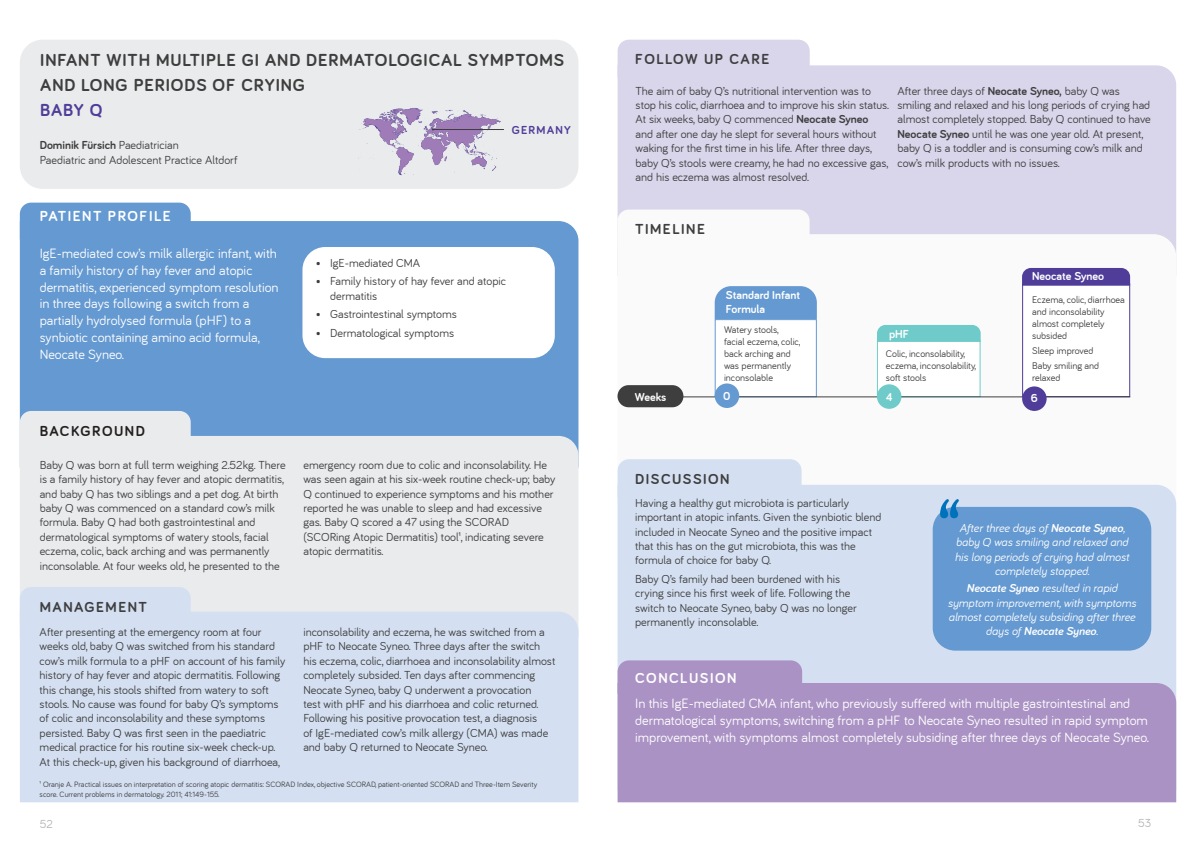
<style>
.page{position:relative;width:1191px;height:842px;background:#fff}
.page>*{position:absolute;margin:0;border:0;box-sizing:border-box;transform-origin:0 0}
.t1{font:700 18px/25px "Bariol";letter-spacing:.05em;color:#3e3e3f}
.t2{font:700 18px "Bariol";color:#4f3d99}
.t3{font:700 15px "Bariol";letter-spacing:.1em;color:#3e3e3f}
.t4{font:700 15px "Bariol";letter-spacing:.1em;color:#fff}
.t5{font:700 15px "Bariol";letter-spacing:.1em;color:#231f20}
.t6{font:14px/16.8px "Bariol";color:#fff}
.t7{font:12px/14.4px "Bariol";color:#3e3e3f}
.t8{font:italic 12px/14.4px "Bariol";color:#fff;text-align:center}
.t9{font:700 12px/14.4px "Bariol";color:#fff}
.t10{font:700 12px "Bariol";letter-spacing:.1em;color:#4f3d99}
.t11{font:12px "Bariol";color:#b2b3b7}
.t12{font:10px/12px "Bariol";color:#3e3e3f}
.t13{font:8px/9.6px "Bariol";color:#3e3e3f}
.s1{font-weight:700}
</style>
<div class="page">
<div style="left:617px;top:65px;width:559px;height:169px;background:#d9d5ea"></div>
<svg style="left:617px;top:234px;width:559px;height:251px"></svg>
<div style="left:714px;top:319px;width:103px;height:78px;background:#fff;border:1px solid #6599d1"></div>
<div style="left:877px;top:340px;width:103px;height:57px;background:#fff;border:1px solid #6fcaca"></div>
<div style="left:1022px;top:283px;width:108px;height:114px;background:#fff;border:1px solid #4f3d99"></div>
<div style="left:20px;top:221px;width:558px;height:215px;background:#6599d1"></div>
<div style="left:617px;top:485px;width:559px;height:198px;background:#d4e0f1"></div>
<div style="left:617px;top:683px;width:559px;height:119px;background:#ab92c4"></div>
<div style="left:20px;top:436px;width:558px;height:176px;background:#eaebec"></div>
<div style="left:20px;top:411px;width:171px;height:38px;background:#eaebec"></div>
<div style="left:20px;top:203px;width:171px;height:36px;background:#6599d1"></div>
<div style="left:20px;top:612px;width:558px;height:190px;background:#d4e0f1"></div>
<div style="left:20px;top:587px;width:171px;height:37px;background:#d4e0f1"></div>
<div style="left:617px;top:459px;width:184px;height:38px;background:#d4e0f1"></div>
<div style="left:617px;top:660px;width:185px;height:34px;background:#ab92c4"></div>
<div style="left:932px;top:507px;width:219px;height:144px;background:#6599d1;border-radius:23px"></div>
<div style="left:302px;top:247px;width:253px;height:111px;background:#fff;border-radius:23px"></div>
<div style="left:617px;top:40px;width:192px;height:37px;background:#d9d5ea"></div>
<svg style="left:877px;top:325px;width:103px;height:17px;background:#71caca"></svg>
<svg style="left:1022px;top:268px;width:108px;height:18px;background:#54439c"></svg>
<svg style="left:714px;top:286px;width:103px;height:33px;background:#6b9dd2"></svg>
<div style="left:617px;top:385px;width:66px;height:22px;background:#3e3e3f;border-radius:11px"></div>
<hr style="left:665px;top:396px;width:465px;height:1px;background:#3e3e3f">
<div style="left:714px;top:383px;width:25px;height:25px;background:#6599d1;border-radius:50%"></div>
<div style="left:877px;top:384px;width:24px;height:25px;background:#6fcaca;border-radius:50%"></div>
<div style="left:1022px;top:386px;width:24px;height:25px;background:#4f3d99;border-radius:50%"></div>
<svg style="left:617px;top:210px;width:192px;height:37px"></svg>
<div style="left:20px;top:40px;width:558px;height:149px;background:#eaebec;border-radius:23px"></div>
<img style="left:358px;top:108px;width:146px;height:68px">
<hr style="left:433px;top:129px;width:70px;height:1px;background:#3e3e3f">
<svg style="left:940px;top:499px;width:18px;height:19px"></svg>
<h1 class="t1" style="left:40px;top:48px;width:525px">INFANT WITH MULTIPLE GI AND DERMATOLOGICAL SYMPTOMS<br>AND LONG PERIODS OF CRYING</h1>
<h1 class="t2" style="left:40px;top:100px;width:64px">BABY Q</h1>
<p class="t7" style="left:40px;top:138px;width:199px"><span class="s1">Dominik Fürsich</span> Paediatrician<br>Paediatric and Adolescent Practice Altdorf</p>
<p class="t10" style="left:512px;top:123px;width:60px">GERMANY</p>
<p class="t4" style="left:40px;top:207px;width:132px">PATIENT PROFILE</p>
<p class="t6" style="left:40px;top:245px;width:240px">IgE-mediated cow’s milk allergic infant, with a family history of hay fever and atopic dermatitis, experienced symptom resolution in three days following a switch from a partially hydrolysed formula (pHF) to a synbiotic containing amino acid formula, Neocate Syneo.</p>
<p class="t7" style="left:316px;top:256px;width:106px">• IgE-mediated CMA</p>
<p class="t7" style="left:330px;top:274px;width:177px;text-indent:-14px">• Family history of hay fever and atopic dermatitis</p>
<p class="t7" style="left:316px;top:307px;width:142px">• Gastrointestinal symptoms</p>
<p class="t7" style="left:316px;top:326px;width:140px">• Dermatological symptoms</p>
<p class="t5" style="left:40px;top:422px;width:107px">BACKGROUND</p>
<p class="t7" style="left:40px;top:458px;width:247px">Baby Q was born at full term weighing 2.52kg. There is a family history of hay fever and atopic dermatitis, and baby Q has two siblings and a pet dog. At birth baby Q was commenced on a standard cow’s milk formula. Baby Q had both gastrointestinal and dermatological symptoms of watery stools, facial eczema, colic, back arching and was permanently inconsolable. At four weeks old, he presented to the</p>
<p class="t3" style="left:40px;top:598px;width:109px">MANAGEMENT</p>
<p class="t7" style="left:40px;top:625px;width:247px">After presenting at the emergency room at four weeks old, baby Q was switched from his standard cow’s milk formula to a pHF on account of his family history of hay fever and atopic dermatitis. Following this change, his stools shifted from watery to soft stools. No cause was found for baby Q’s symptoms of colic and inconsolability and these symptoms persisted. Baby Q was first seen in the paediatric medical practice for his routine six-week check-up.<br>At this check-up, given his background of diarrhoea,</p>
<p class="t7" style="left:303px;top:458px;width:253px">emergency room due to colic and inconsolability. He was seen again at his six-week routine check-up; baby Q continued to experience symptoms and his mother reported he was unable to sleep and had excessive gas. Baby Q scored a 47 using the SCORAD (SCORing Atopic Dermatitis) tool¹, indicating severe atopic dermatitis.</p>
<p class="t7" style="left:303px;top:625px;width:253px">inconsolability and eczema, he was switched from a pHF to Neocate Syneo. Three days after the switch his eczema, colic, diarrhoea and inconsolability almost completely subsided. Ten days after commencing Neocate Syneo, baby Q underwent a provocation<br>test with pHF and his diarrhoea and colic returned.<br>Following his positive provocation test, a diagnosis<br>of IgE-mediated cow’s milk allergy (CMA) was made and baby Q returned to Neocate Syneo.</p>
<p class="t13" style="left:40px;top:780px;width:499px">¹ Oranje A. Practical issues on interpretation of scoring atopic dermatitis: SCORAD Index, objective SCORAD, patient-oriented SCORAD and Three-Item Severity score. Current problems in dermatology. 2011; 41:149-155.</p>
<p class="t3" style="left:635px;top:51px;width:135px">FOLLOW UP CARE</p>
<p class="t7" style="left:635px;top:83px;width:255px">The aim of baby Q’s nutritional intervention was to stop his colic, diarrhoea and to improve his skin status.<br>At six weeks, baby Q commenced <span class="s1">Neocate Syneo </span>and after one day he slept for several hours without waking for the first time in his life. After three days, baby Q’s stools were creamy, he had no excessive gas, and his eczema was almost resolved.</p>
<p class="t7" style="left:897px;top:83px;width:255px">After three days of <span class="s1">Neocate Syneo,</span> baby Q was smiling and relaxed and his long periods of crying had almost completely stopped. Baby Q continued to have <span class="s1">Neocate Syneo</span> until he was one year old. At present, baby Q is a toddler and is consuming cow’s milk and cow’s milk products with no issues.</p>
<p class="t3" style="left:635px;top:221px;width:71px">TIMELINE</p>
<p class="t9" style="left:1032px;top:269px;width:73px">Neocate Syneo</p>
<p class="t9" style="left:726px;top:287px;width:76px">Standard Infant<br>Formula</p>
<p class="t12" style="left:724px;top:323px;width:78px">Watery stools, facial eczema, colic, back arching and was permanently inconsolable</p>
<p class="t9" style="left:889px;top:327px;width:22px">pHF</p>
<p class="t12" style="left:886px;top:347px;width:92px">Colic, inconsolability, eczema, inconsolability, soft stools</p>
<p class="t12" style="left:1032px;top:293px;width:94px">Eczema, colic, diarrhoea and inconsolability almost completely subsided</p>
<p class="t12" style="left:1032px;top:343px;width:69px;line-height:14.8px">Sleep improved<br>Baby smiling and</p>
<p class="t12" style="left:1032px;top:371px;width:30px">relaxed</p>
<p class="t9" style="left:635px;top:390px;width:33px">Weeks</p>
<p class="t9" style="left:723px;top:389px;width:9px">0</p>
<p class="t9" style="left:885px;top:390px;width:8px">4</p>
<p class="t9" style="left:1030px;top:391px;width:9px">6</p>
<p class="t3" style="left:635px;top:471px;width:96px">DISCUSSION</p>
<p class="t7" style="left:635px;top:496px;width:248px">Having a healthy gut microbiota is particularly important in atopic infants. Given the synbiotic blend included in Neocate Syneo and the positive impact that this has on the gut microbiota, this was the formula of choice for baby Q.</p>
<p class="t7" style="left:635px;top:572px;width:223px">Baby Q’s family had been burdened with his crying since his first week of life. Following the switch to Neocate Syneo, baby Q was no longer permanently inconsolable.</p>
<p class="t4" style="left:635px;top:669px;width:103px">CONCLUSION</p>
<p class="t8" style="left:955px;top:520px;width:176px">After three days of <span class="s1">Neocate Syneo</span>, baby Q was smiling and relaxed and his long periods of crying had almost completely stopped.</p>
<p class="t8" style="left:947px;top:581px;width:190px"><span class="s1">Neocate Syneo</span> resulted in rapid symptom improvement, with symptoms almost completely subsiding after three days of <span class="s1">Neocate Syneo</span>.</p>
<p class="t6" style="left:635px;top:695px;width:515px">In this IgE-mediated CMA infant, who previously suffered with multiple gastrointestinal and dermatological symptoms, switching from a pHF to Neocate Syneo resulted in rapid symptom improvement, with symptoms almost completely subsiding after three days of Neocate Syneo.</p>
<p class="t11" style="left:40px;top:817px;width:15px">52</p>
<p class="t11" style="left:1138px;top:816px;width:15px">53</p>
</div>
